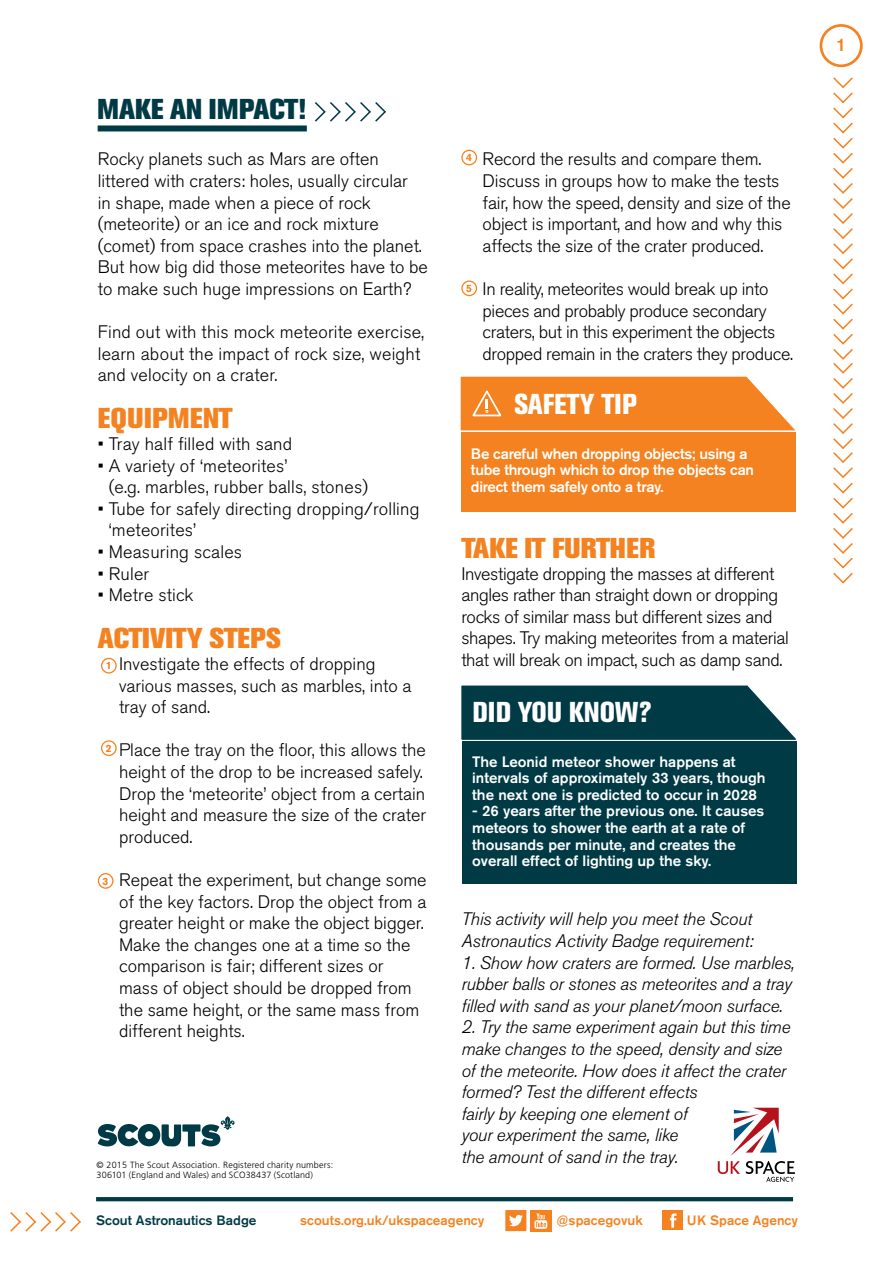
<style>
.page{position:relative;width:893px;height:1263px;background:#fff}
.page>*{position:absolute;margin:0;border:0;box-sizing:border-box;transform-origin:0 0}
.t1{font:800 28.5px "Akzidenz Grotesk BE";color:#f58220}
.t2{font:800 condensed 28.5px "Akzidenz Grotesk BE";color:#fff}
.t3{font:800 28.5px "Akzidenz Grotesk BE";color:#003b45}
.t4{font:800 28.5px "Akzidenz Grotesk BE";letter-spacing:.02em;color:#f58220}
.t5{font:300 18px/21.6px "Akzidenz Grotesk BE";color:#000}
.t6{font:italic 300 18px/21.6px "Akzidenz Grotesk BE";letter-spacing:-.01em;color:#000}
.t7{font:300 18px/21.6px "Akzidenz Grotesk BE";letter-spacing:-.02em;color:#000}
.t8{font:500 18px "Akzidenz Grotesk BE";color:#f58220}
.t9{font:500 15px/16.5px "Akzidenz Grotesk BE";color:#fff}
.t10{font:500 15px/16.5px "Akzidenz Grotesk BE";letter-spacing:-.02em;color:#fff}
.t11{font:500 13.5px "Akzidenz Grotesk BE";color:#f58220}
.t12{font:500 13.5px "Akzidenz Grotesk BE";color:#003b45}
.t13{font:700 10.5px "Akzidenz Grotesk BE";color:#f58220}
.t14{font:300 9px/10.5px "Frutiger LT Std";letter-spacing:.015em;color:#000}
</style>
<div class="page">
<div style="left:820px;top:24px;width:43px;height:43px;border:3px solid #f58220;border-radius:50%"></div>
<svg style="left:10px;top:1212px;width:71px;height:20px"></svg>
<svg style="left:96px;top:1197px;width:697px;height:4px;background:#053e48"></svg>
<svg style="left:505px;top:1210px;width:21px;height:21px"></svg>
<div style="left:530px;top:1210px;width:21px;height:21px;background:#f58220"></div>
<svg style="left:534px;top:1213px;width:13px;height:16px"></svg>
<div style="left:663px;top:1210px;width:20px;height:20px;background:#f58220"></div>
<svg style="left:670px;top:1213px;width:7px;height:15px"></svg>
<svg style="left:718px;top:1108px;width:77px;height:74px"></svg>
<div style="left:98px;top:125px;width:209px;height:6px;background:#003b45"></div>
<svg style="left:315px;top:102px;width:71px;height:20px"></svg>
<svg style="left:833px;top:77px;width:20px;height:507px"></svg>
<div style="left:101px;top:658px;width:16px;height:15px;border:1px solid #f58220;border-radius:50%"></div>
<div style="left:101px;top:740px;width:16px;height:16px;border:1px solid #f58220;border-radius:50%"></div>
<div style="left:98px;top:873px;width:16px;height:16px;border:1px solid #f58220;border-radius:50%"></div>
<div style="left:461px;top:150px;width:16px;height:15px;border:1px solid #f58220;border-radius:50%"></div>
<div style="left:461px;top:280px;width:16px;height:16px;border:1px solid #f58220;border-radius:50%"></div>
<svg style="left:98px;top:1116px;width:136px;height:30px"></svg>
<div style="left:461px;top:433px;width:334px;height:79px;background:#f58220"></div>
<svg style="left:461px;top:377px;width:334px;height:53px;background:#f58c32"></svg>
<div style="left:462px;top:741px;width:334px;height:143px;background:#003b45"></div>
<svg style="left:462px;top:685px;width:334px;height:55px;background:#144b54"></svg>
<h1 class="t3" style="left:98px;top:93px;width:210px">MAKE AN IMPACT!</h1>
<p class="t5" style="left:98px;top:149px;width:332px">Rocky planets such as Mars are often littered with craters: holes, usually circular<br>in shape, made when a piece of rock (meteorite) or an ice and rock mixture (comet) from space crashes into the planet.<br>But how big did those meteorites have to be to make such huge impressions on Earth?</p>
<p class="t5" style="left:98px;top:321px;width:328px">Find out with this mock meteorite exercise, learn about the impact of rock size, weight and velocity on a crater.</p>
<h1 class="t4" style="left:98px;top:402px;width:136px">EQUIPMENT</h1>
<p class="t5" style="left:98px;top:433px;width:196px">• Tray half filled with sand</p>
<p class="t5" style="left:109px;top:455px;width:261px;text-indent:-11px">• A variety of ‘meteorites’<br>(e.g. marbles, rubber balls, stones)</p>
<p class="t5" style="left:109px;top:498px;width:312px;text-indent:-11px">• Tube for safely directing dropping/rolling ‘meteorites’</p>
<p class="t5" style="left:98px;top:541px;width:146px">• Measuring scales</p>
<p class="t5" style="left:98px;top:563px;width:53px">• Ruler</p>
<p class="t5" style="left:98px;top:585px;width:97px">• Metre stick</p>
<h1 class="t1" style="left:98px;top:622px;width:185px">ACTIVITY STEPS</h1>
<p class="t5" style="left:119px;top:653px;width:294px">Investigate the effects of dropping various masses, such as marbles, into a tray of sand.</p>
<p class="t5" style="left:119px;top:740px;width:309px">Place the tray on the floor, this allows the height of the drop to be increased safely.<br>Drop the ‘meteorite’ object from a certain height and measure the size of the crater produced.</p>
<p class="t5" style="left:119px;top:869px;width:309px">Repeat the experiment, but change some of the key factors. Drop the object from a greater height or make the object bigger.<br>Make the changes one at a time so the comparison is fair; different sizes or mass of object should be dropped from the same height, or the same mass from different heights.</p>
<p class="t13" style="left:106px;top:659px;width:7px">1</p>
<p class="t13" style="left:106px;top:742px;width:7px">2</p>
<p class="t13" style="left:103px;top:875px;width:7px">3</p>
<p class="t14" style="left:97px;top:1159px;width:238px">© 2015 The Scout Association. Registered charity numbers:<br>306101 (England and Wales) and SCO38437 (Scotland)</p>
<p class="t13" style="left:466px;top:151px;width:7px">4</p>
<p class="t13" style="left:466px;top:282px;width:7px">5</p>
<p class="t5" style="left:483px;top:149px;width:310px">Record the results and compare them.<br>Discuss in groups how to make the tests fair, how the speed, density and size of the object is important, and how and why this affects the size of the crater produced.</p>
<p class="t7" style="left:483px;top:278px;width:312px">In reality, meteorites would break up into pieces and probably produce secondary craters, but in this experiment the objects dropped remain in the craters they produce.</p>
<h1 class="t2" style="left:514px;top:388px;width:124px">SAFETY TIP</h1>
<p class="t10" style="left:471px;top:445px;width:285px">Be careful when dropping objects; using a tube through which to drop the objects can direct them safely onto a tray.</p>
<h1 class="t1" style="left:461px;top:532px;width:196px">TAKE IT FURTHER</h1>
<p class="t7" style="left:461px;top:563px;width:329px">Investigate dropping the masses at different angles rather than straight down or dropping rocks of similar mass but different sizes and shapes. Try making meteorites from a material that will break on impact, such as damp sand.</p>
<h1 class="t2" style="left:472px;top:696px;width:181px">DID YOU KNOW?</h1>
<p class="t9" style="left:472px;top:753px;width:295px">The Leonid meteor shower happens at intervals of approximately 33 years, though the next one is predicted to occur in 2028</p>
<p class="t9" style="left:472px;top:803px;width:294px">- 26 years after the previous one. It causes meteors to shower the earth at a rate of thousands per minute, and creates the overall effect of lighting up the sky.</p>
<p class="t6" style="left:461px;top:908px;width:294px">This activity will help you meet the Scout<br>Astronautics Activity Badge requirement:</p>
<p class="t6" style="left:461px;top:952px;width:335px">1. Show how craters are formed. Use marbles, rubber balls or stones as meteorites and a tray filled with sand as your planet/moon surface.</p>
<p class="t6" style="left:461px;top:1016px;width:330px">2. Try the same experiment again but this time make changes to the speed, density and size of the meteorite. How does it affect the crater formed? Test the different effects<br>fairly by keeping one element of<br>your experiment the same, like<br>the amount of sand in the tray.</p>
<p class="t12" style="left:96px;top:1212px;width:162px">Scout Astronautics Badge</p>
<p class="t11" style="left:300px;top:1212px;width:186px">scouts.org.uk/ukspaceagency</p>
<p class="t11" style="left:557px;top:1212px;width:88px">@spacegovuk</p>
<p class="t11" style="left:687px;top:1212px;width:113px">UK Space Agency</p>
<p class="t8" style="left:836px;top:34px;width:12px">1</p>
</div>
